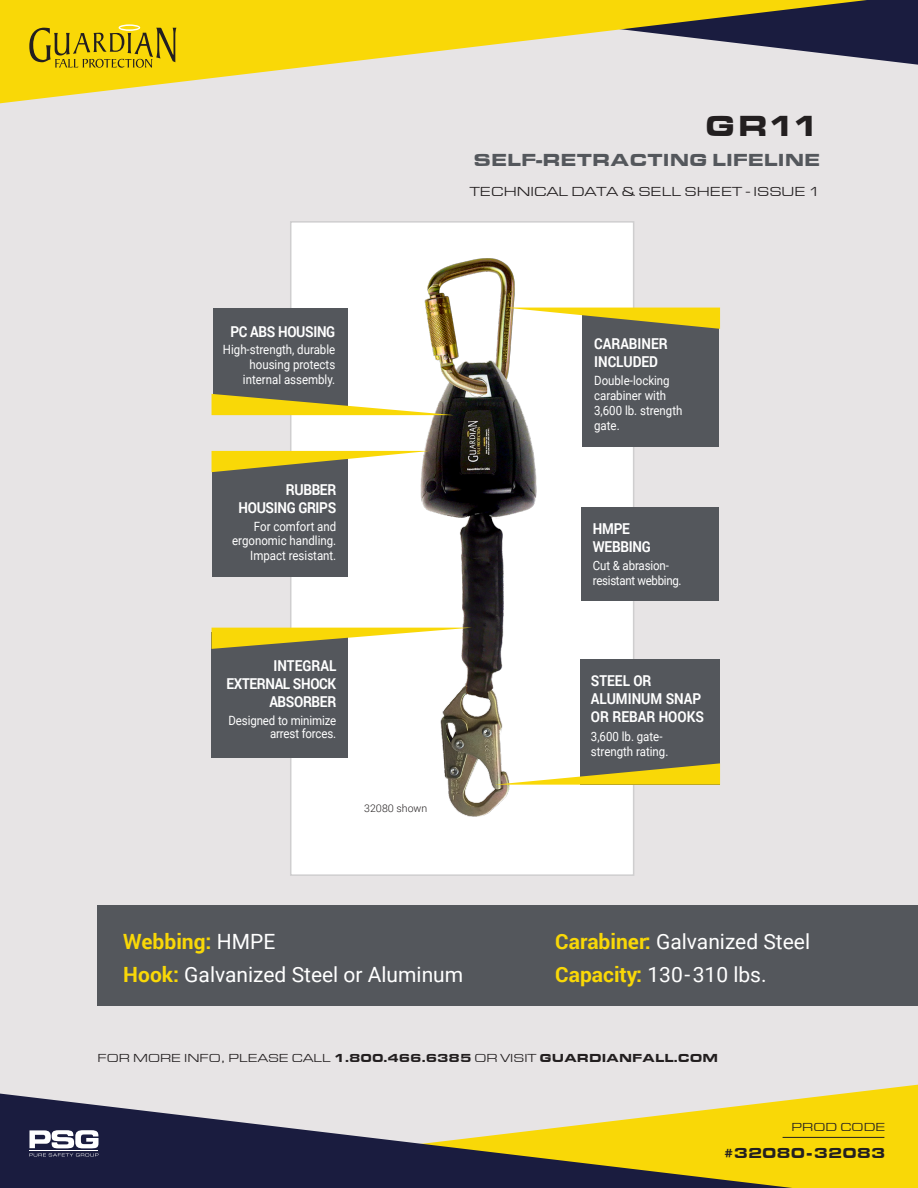
<style>
.page{position:relative;width:918px;height:1188px;background:#fff}
.page>*{position:absolute;margin:0;border:0;box-sizing:border-box;transform-origin:0 0}
.t1{font:900 30px "Eurostile Extended";color:#231f20}
.t2{font:21px "Roboto";color:#fff}
.t3{font:700 21px "Roboto";color:#f9d807}
.t4{font:900 18px "Eurostile Extended";color:#54575c}
.t5{font:700 15px/18px "Roboto";color:#fff;scale:.9 1}
.t6{font:700 15px/18px "Roboto";letter-spacing:-.025em;color:#fff;text-align:right;scale:.9 1}
.t7{font:900 15px "Eurostile Extended";color:#231f20}
.t8{font:700 15px/18px "Roboto";letter-spacing:-.02em;color:#fff;scale:.9 1}
.t9{font:13.5px "Eurostile Extended";color:#231f20}
.t10{font:12.75px/15px "Roboto";color:#fff;scale:.9 1}
.t11{font:12.75px/15px "Roboto";letter-spacing:-.025em;color:#fff;scale:.9 1}
.t12{font:900 12px "Eurostile Extended";color:#231f20}
.t13{font:12px "Eurostile Extended";color:#231f20}
.t14{font:300 10.5px "Roboto";color:#231f20}
.s1{font-weight:400;color:#fff}
.s2{font-weight:700;color:#f9d807}
.s3{font-weight:400}
</style>
<div class="page">
<div style="left:0;top:21px;width:918px;height:1167px;background:#e7e4e5"></div>
<div style="left:290px;top:221px;width:344px;height:655px;background:#fff;border:2px solid #cfcecf"></div>
<img style="left:355px;top:307px;width:227px;height:510px">
<img style="left:403px;top:258px;width:135px;height:155px">
<div style="left:98px;top:906px;width:820px;height:100px;background:#54575c"></div>
<svg style="left:792px;top:1085px;width:126px;height:103px;background:#f7d816"></svg>
<div style="left:582px;top:507px;width:137px;height:93px;background:#54575c"></div>
<div style="left:212px;top:454px;width:136px;height:123px;background:#54575c"></div>
<div style="left:212px;top:633px;width:136px;height:125px;background:#54575c"></div>
<svg style="left:212px;top:451px;width:218px;height:21px"></svg>
<svg style="left:212px;top:628px;width:260px;height:21px"></svg>
<hr style="left:783px;top:1137px;width:101px;height:1px;background:#231f20">
<svg style="left:0;top:1094px;width:792px;height:94px"></svg>
<svg style="left:29px;top:1130px;width:70px;height:27px;background:#8f90a1"></svg>
<div style="left:867px;top:0;width:51px;height:65px;background:#1a1c3f"></div>
<svg style="left:0;top:0;width:867px;height:103px"></svg>
<svg style="left:29px;top:24px;width:147px;height:44px;background:#cdb20e"></svg>
<div style="left:213px;top:308px;width:135px;height:101px;background:#54575c"></div>
<svg style="left:212px;top:394px;width:242px;height:21px"></svg>
<div style="left:583px;top:309px;width:136px;height:138px;background:#54575c"></div>
<svg style="left:505px;top:308px;width:215px;height:21px"></svg>
<div style="left:580px;top:659px;width:140px;height:126px;background:#54575c"></div>
<svg style="left:495px;top:763px;width:225px;height:22px"></svg>
<p class="t1" style="left:705px;top:108px;width:117px">GR11</p>
<p class="t4" style="left:473px;top:149px;width:348px">SELF-RETRACTING LIFELINE</p>
<p class="t9" style="left:470px;top:184px;width:352px">TECHNICAL DATA &amp; SELL SHEET - ISSUE 1</p>
<p class="t6" style="left:230px;top:322px;width:118px">PC ABS HOUSING</p>
<p class="t10" style="left:223px;top:341px;width:126px;text-align:right">High-strength, durable housing protects internal assembly.</p>
<p class="t5" style="left:594px;top:335px;width:83px">CARABINER<br>INCLUDED</p>
<p class="t10" style="left:594px;top:373px;width:100px">Double-locking carabiner with<br>3,600 lb. strength gate.</p>
<p class="t6" style="left:239px;top:481px;width:110px">RUBBER<br>HOUSING GRIPS</p>
<p class="t10" style="left:232px;top:519px;width:117px;line-height:13.5px;text-align:right">For comfort and ergonomic handling.</p>
<p class="t10" style="left:250px;top:547px;width:97px">Impact resistant.</p>
<p class="t5" style="left:273px;top:656px;width:71px">INTEGRAL</p>
<p class="t6" style="left:226px;top:674px;width:124px">EXTERNAL SHOCK<br>ABSORBER</p>
<p class="t10" style="left:229px;top:713px;width:121px;line-height:13.5px;text-align:right">Designed to minimize arrest forces.</p>
<p class="t14" style="left:364px;top:801px;width:65px">32080 shown</p>
<p class="t8" style="left:593px;top:519px;width:66px">HMPE<br>WEBBING</p>
<p class="t11" style="left:593px;top:557px;width:100px">Cut &amp; abrasion&shy;resistant webbing.</p>
<p class="t5" style="left:591px;top:671px;width:127px">STEEL OR<br>ALUMINUM SNAP<br>OR REBAR HOOKS</p>
<p class="t10" style="left:591px;top:728px;width:88px">3,600 lb. gate&shy;strength rating.</p>
<p class="t5" style="left:591px;top:674px;width:109px">MULTIPLE<br>HOOK OPTIONS</p>
<p class="t10" style="left:591px;top:714px;width:118px">3,600 lb. gate-rated snap or rebar hooks.</p>
<p class="t3" style="left:123px;top:927px;width:154px">Webbing: <span class="s1">HMPE</span></p>
<p class="t2" style="left:555px;top:927px;width:256px"><span class="s2">Carabiner:</span> Galvanized Steel</p>
<p class="t2" style="left:123px;top:960px;width:341px"><span class="s2">Hook:</span> Galvanized Steel or Aluminum</p>
<p class="t2" style="left:555px;top:960px;width:213px"><span class="s2">Capacity:</span> 130-310 lbs.</p>
<p class="t12" style="left:98px;top:1051px;width:622px"><span class="s3">FOR MORE INFO, PLEASE CALL</span> 1.800.466.6385 <span class="s3">OR VISIT</span> GUARDIANFALL.COM</p>
<p class="t13" style="left:792px;top:1120px;width:95px">PROD CODE</p>
<p class="t7" style="left:724px;top:1144px;width:163px">#32080- 32083</p>
</div>
